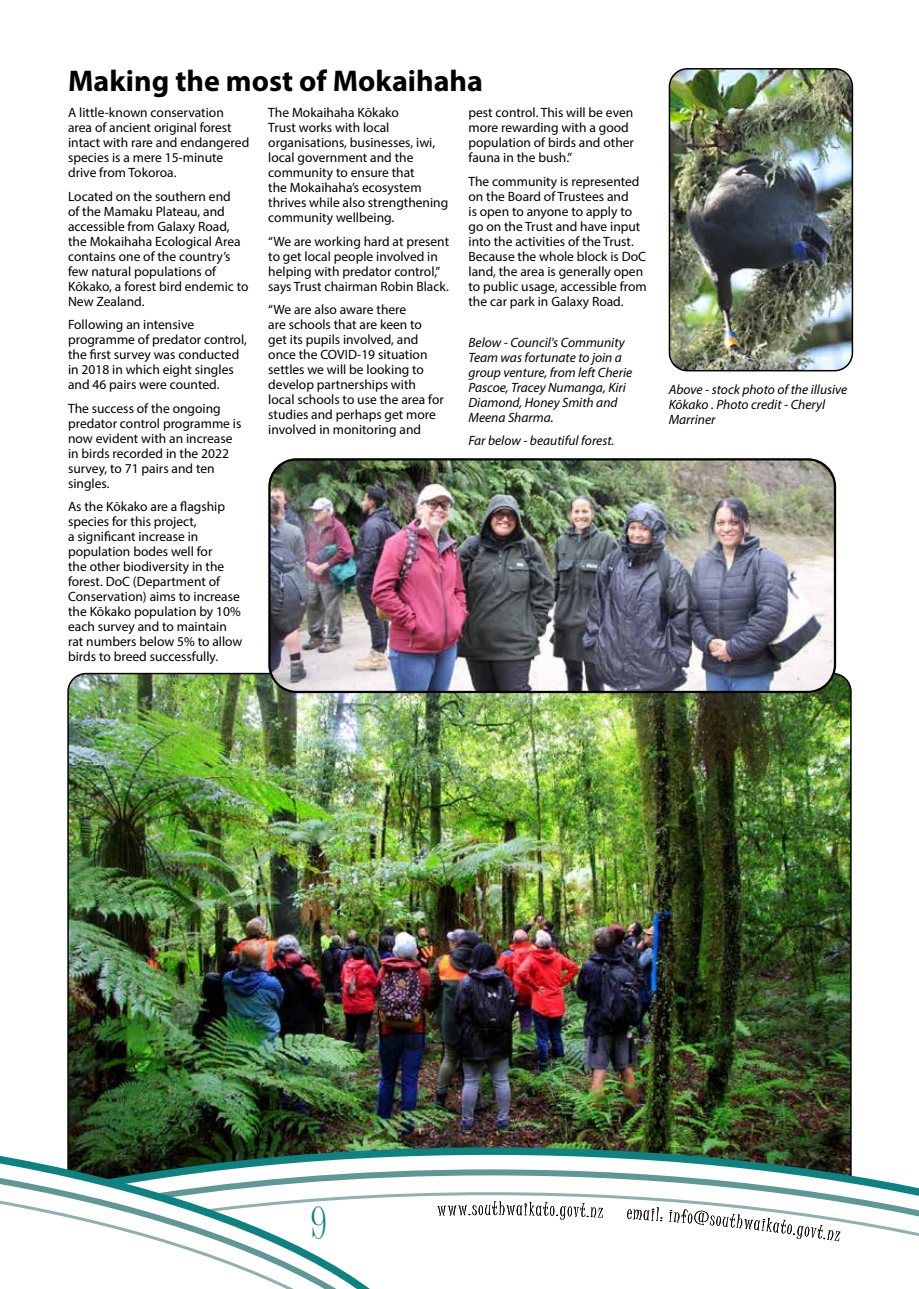
<style>
.page{position:relative;width:919px;height:1289px;background:#fff}
.page>*{position:absolute;margin:0;border:0;box-sizing:border-box;transform-origin:0 0}
.t1{font:43.5px "Juice ITC";color:#0d8280}
.t2{font:700 30px "Myriad Pro";color:#000}
.t3{font:13.5px/15px "Myriad Pro";color:#000}
.t4{font:italic 13.5px/15px "Myriad Pro";color:#000}
</style>
<div class="page">
<img style="left:70px;top:675px;width:780px;height:468px">
<img style="left:427px;top:1143px;width:425px;height:23px">
<svg style="left:427px;top:1166px;width:491px;height:24px"></svg>
<img style="left:67px;top:1119px;width:360px;height:58px">
<img style="left:0;top:1142px;width:417px;height:35px">
<svg style="left:0;top:1166px;width:403px;height:122px"></svg>
<svg style="left:181px;top:1190px;width:737px;height:64px"></svg>
<img style="left:670px;top:69px;width:182px;height:302px">
<div style="left:668px;top:68px;width:185px;height:303px;border:1px solid #000;border-radius:18px"></div>
<img style="left:269px;top:461px;width:565px;height:231px">
<div style="left:268px;top:458px;width:568px;height:235px;border:2px solid #000;border-radius:27px"></div>
<h2 class="t2" style="left:68px;top:61px;width:416px">Making the most of Mokaihaha</h2>
<p class="t3" style="left:268px;top:105px;width:181px">The Mokaihaha Kōkako<br>Trust works with local organisations, businesses, iwi, local government and the community to ensure that<br>the Mokaihaha’s ecosystem thrives while also strengthening community wellbeing.</p>
<p class="t3" style="left:268px;top:233px;width:182px">“We are working hard at present to get local people involved in helping with predator control,” says Trust chairman Robin Black.</p>
<p class="t3" style="left:268px;top:302px;width:177px">“We are also aware there<br>are schools that are keen to get its pupils involved, and once the COVID-19 situation settles we will be looking to develop partnerships with local schools to use the area for studies and perhaps get more involved in monitoring and</p>
<p class="t3" style="left:68px;top:105px;width:183px">A little-known conservation area of ancient original forest intact with rare and endangered species is a mere 15-minute drive from Tokoroa.</p>
<p class="t3" style="left:68px;top:188px;width:182px">Located on the southern end<br>of the Mamaku Plateau, and accessible from Galaxy Road, the Mokaihaha Ecological Area contains one of the country’s few natural populations of<br>Kōkako, a forest bird endemic to<br>New Zealand.</p>
<p class="t3" style="left:68px;top:317px;width:180px">Following an intensive programme of predator control, the first survey was conducted in 2018 in which eight singles and 46 pairs were counted.</p>
<p class="t3" style="left:68px;top:400px;width:175px">The success of the ongoing predator control programme is now evident with an increase in birds recorded in the 2022 survey, to 71 pairs and ten singles.</p>
<p class="t3" style="left:68px;top:499px;width:176px">As the Kōkako are a flagship species for this project,<br>a significant increase in population bodes well for<br>the other biodiversity in the forest. DoC (Department of<br>Conservation) aims to increase the Kōkako population by 10% each survey and to maintain rat numbers below 5% to allow birds to breed successfully.</p>
<p class="t3" style="left:468px;top:105px;width:167px">pest control. This will be even more rewarding with a good population of birds and other fauna in the bush.”</p>
<p class="t3" style="left:468px;top:173px;width:180px">The community is represented on the Board of Trustees and<br>is open to anyone to apply to go on the Trust and have input into the activities of the Trust.<br>Because the whole block is DoC land, the area is generally open to public usage, accessible from the car park in Galaxy Road.</p>
<p class="t4" style="left:468px;top:334px;width:165px">Below - Council's Community<br>Team was fortunate to join a group venture, from left Cherie<br>Pascoe, Tracey Numanga, Kiri<br>Diamond, Honey Smith and<br>Meena Sharma.</p>
<p class="t4" style="left:468px;top:433px;width:147px">Far below - beautiful forest.</p>
<p class="t4" style="left:668px;top:382px;width:180px">Above - stock photo of the illusive<br>Kōkako . Photo credit - Cheryl<br>Marriner</p>
<h1 class="t1" style="left:311px;top:1198px;width:18px">9</h1>
</div>
